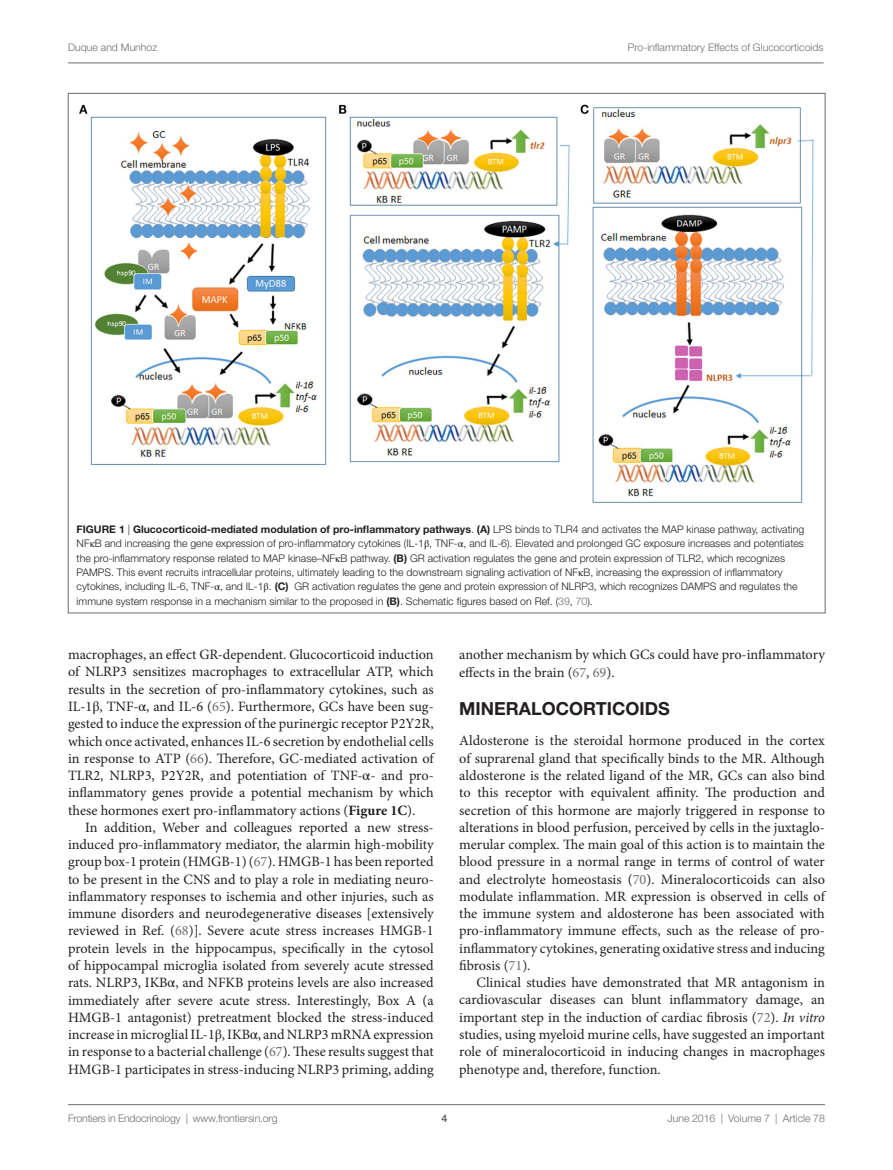
<style>
.page{position:relative;width:893px;height:1170px;background:#fff}
.page>*{position:absolute;margin:0;border:0;box-sizing:border-box;transform-origin:0 0}
.t1{font:700 18px "Helvetica Neue LT Std";color:#231f20}
.t2{font:14.25px/17.2px "Minion Pro";color:#231f20;text-align:justify}
.t3{font:300 10.5px/14.2px "Helvetica Neue LT Std";color:#231f20}
.t4{font:300 10.5px "Helvetica Neue LT Std";color:#6c6d70}
.t5{font:700 10.5px "Helvetica Neue LT Std";color:#6c6d70}
.s1{font-weight:700}
.s2{font-family:"STIX General";font-weight:400}
.s3{color:#6c6d70}
.s4{font-family:"STIX General"}
.s5{font-style:italic}
</style>
<div class="page">
<img style="left:79px;top:105px;width:735px;height:398px">
<hr style="left:68px;top:63px;width:756px;height:1px;background:#6c6d70">
<hr style="left:68px;top:1104px;width:757px;height:1px;background:#6c6d70">
<p class="t4" style="left:68px;top:41px;width:91px">Duque and Munhoz</p>
<p class="t4" style="left:628px;top:41px;width:197px">Pro-inflammatory Effects of Glucocorticoids</p>
<p class="t3" style="left:77px;top:522px;width:729px"><span class="s1">FIGURE 1</span> | <span class="s1">Glucocorticoid-mediated modulation of pro-inflammatory pathways</span>. <span class="s1">(A)</span> LPS binds to TLR4 and activates the MAP kinase pathway, activating NF<span class="s2">κ</span>B and increasing the gene expression of pro-inflammatory cytokines (IL-1<span class="s2">β</span>, TNF-<span class="s2">α</span>, and IL-6). Elevated and prolonged GC exposure increases and potentiates the pro-inflammatory response related to MAP kinase–NF<span class="s2">κ</span>B pathway. <span class="s1">(B)</span> GR activation regulates the gene and protein expression of TLR2, which recognizes PAMPS. This event recruits intracellular proteins, ultimately leading to the downstream signaling activation of NF<span class="s2">κ</span>B, increasing the expression of inflammatory cytokines, including IL-6, TNF-<span class="s2">α</span>, and IL-1<span class="s2">β</span>. <span class="s1">(C)</span> GR activation regulates the gene and protein expression of NLRP3, which recognizes DAMPS and regulates the immune system response in a mechanism similar to the proposed in <span class="s1">(B)</span>. Schematic figures based on Ref. (<span class="s3">39</span>, <span class="s3">70</span>).</p>
<p class="t2" style="left:68px;top:646px;width:367px">macrophages, an effect GR-dependent. Glucocorticoid induction of NLRP3 sensitizes macrophages to extracellular ATP, which results in the secretion of pro-inflammatory cytokines, such as IL-1<span class="s4">β</span>, TNF-<span class="s4">α</span>, and IL-6 (<span class="s3">65</span>). Furthermore, GCs have been sug&shy;gested to induce the expression of the purinergic receptor P2Y2R, which once activated, enhances IL-6 secretion by endothelial cells in response to ATP (<span class="s3">66</span>). Therefore, GC-mediated activation of TLR2, NLRP3, P2Y2R, and potentiation of TNF-<span class="s4">α</span>- and pro&shy;inflammatory genes provide a potential mechanism by which these hormones exert pro-inflammatory actions (<span class="s1">Figure 1C</span>).</p>
<p class="t2" style="left:68px;top:818px;width:367px;text-indent:17px">In addition, Weber and colleagues reported a new stress&shy;induced pro-inflammatory mediator, the alarmin high-mobility group box-1 protein (HMGB-1) (<span class="s3">67</span>). HMGB-1 has been reported to be present in the CNS and to play a role in mediating neuro&shy;inflammatory responses to ischemia and other injuries, such as immune disorders and neurodegenerative diseases [extensively reviewed in Ref. (<span class="s3">68</span>)]. Severe acute stress increases HMGB-1 protein levels in the hippocampus, specifically in the cytosol of hippocampal microglia isolated from severely acute stressed rats. NLRP3, IKB<span class="s4">α</span>, and NFKB proteins levels are also increased immediately after severe acute stress. Interestingly, Box A (a HMGB-1 antagonist) pretreatment blocked the stress-induced increase in microglial IL-1<span class="s4">β</span>, IKB<span class="s4">α</span>, and NLRP3 mRNA expression in response to a bacterial challenge (<span class="s3">67</span>). These results suggest that HMGB-1 participates in stress-inducing NLRP3 priming, adding</p>
<p class="t2" style="left:459px;top:646px;width:367px">another mechanism by which GCs could have pro-inflammatory effects in the brain (<span class="s3">67</span>, <span class="s3">69</span>).</p>
<p class="t1" style="left:459px;top:697px;width:212px">MINERALOCORTICOIDS</p>
<p class="t2" style="left:459px;top:732px;width:367px">Aldosterone is the steroidal hormone produced in the cortex of suprarenal gland that specifically binds to the MR. Although aldosterone is the related ligand of the MR, GCs can also bind to this receptor with equivalent affinity. The production and secretion of this hormone are majorly triggered in response to alterations in blood perfusion, perceived by cells in the juxtaglo&shy;merular complex. The main goal of this action is to maintain the blood pressure in a normal range in terms of control of water and electrolyte homeostasis (<span class="s3">70</span>). Mineralocorticoids can also modulate inflammation. MR expression is observed in cells of the immune system and aldosterone has been associated with pro-inflammatory immune effects, such as the release of pro&shy;inflammatory cytokines, generating oxidative stress and inducing fibrosis (<span class="s3">71</span>).</p>
<p class="t2" style="left:459px;top:974px;width:367px;text-indent:17px">Clinical studies have demonstrated that MR antagonism in cardiovascular diseases can blunt inflammatory damage, an important step in the induction of cardiac fibrosis (<span class="s3">72</span>). <span class="s5">In vitro </span>studies, using myeloid murine cells, have suggested an important role of mineralocorticoid in inducing changes in macrophages phenotype and, therefore, function.</p>
<p class="t4" style="left:68px;top:1111px;width:211px">Frontiers in Endocrinology | www.frontiersin.org</p>
<p class="t4" style="left:667px;top:1111px;width:159px">June 2016 | Volume 7 | Article 78</p>
<p class="t5" style="left:441px;top:1111px;width:7px">4</p>
</div>
